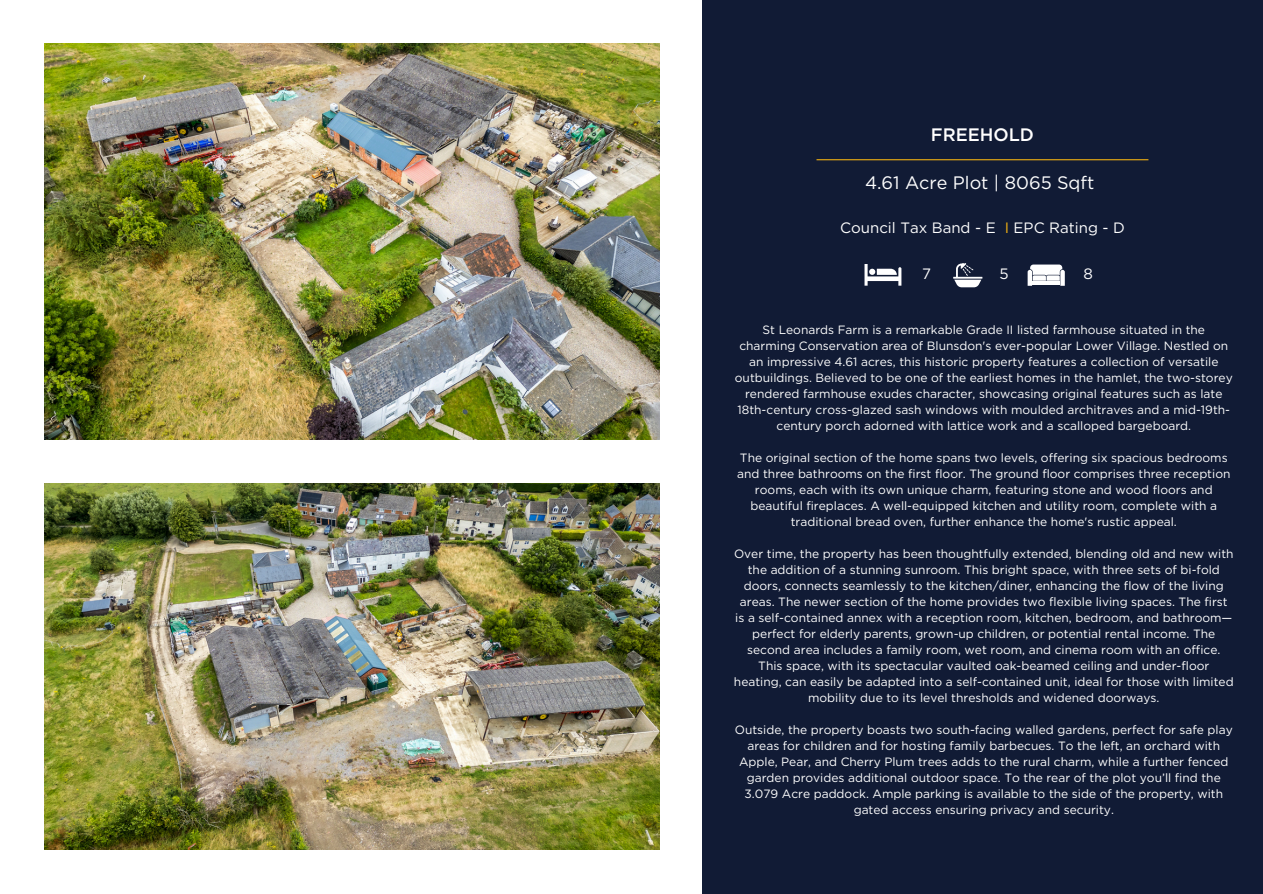
<style>
.page{position:relative;width:1263px;height:894px;background:#fff}
.page>*{position:absolute;margin:0;border:0;box-sizing:border-box;transform-origin:0 0}
.t1{font:18px "Gotham";color:#fff}
.t2{font:500 18px "Gotham";color:#fff}
.t3{font:15px "Gotham";color:#fff}
.t4{font:12px/16px "Gotham";color:#fff;text-align:center}
.s1{color:#efaf12}
</style>
<div class="page">
<img style="left:44px;top:44px;width:616px;height:395px">
<div style="left:702px;top:0;width:561px;height:893px;background:#111b35"></div>
<hr style="left:816px;top:159px;width:332px;height:1px;background:#efaf12">
<svg style="left:864px;top:264px;width:37px;height:21px"></svg>
<svg style="left:953px;top:263px;width:29px;height:24px"></svg>
<svg style="left:1028px;top:264px;width:37px;height:22px"></svg>
<img style="left:44px;top:483px;width:616px;height:366px">
<h1 class="t2" style="left:931px;top:123px;width:105px">FREEHOLD</h1>
<h1 class="t1" style="left:865px;top:171px;width:231px">4.61 Acre Plot | 8065 Sqft</h1>
<p class="t3" style="left:840px;top:218px;width:286px">Council Tax Band - E <span class="s1">I</span> EPC Rating - D</p>
<p class="t3" style="left:922px;top:264px;width:10px">7</p>
<p class="t3" style="left:1000px;top:264px;width:11px">5</p>
<p class="t3" style="left:1083px;top:264px;width:11px">8</p>
<p class="t4" style="left:735px;top:321px;width:499px">St Leonards Farm is a remarkable Grade II listed farmhouse situated in the charming Conservation area of Blunsdon's ever-popular Lower Village. Nestled on an impressive 4.61 acres, this historic property features a collection of versatile outbuildings. Believed to be one of the earliest homes in the hamlet, the two-storey rendered farmhouse exudes character, showcasing original features such as late 18th-century cross-glazed sash windows with moulded architraves and a mid-19th&shy;century porch adorned with lattice work and a scalloped bargeboard.</p>
<p class="t4" style="left:737px;top:449px;width:495px">The original section of the home spans two levels, offering six spacious bedrooms and three bathrooms on the first floor. The ground floor comprises three reception rooms, each with its own unique charm, featuring stone and wood floors and beautiful fireplaces. A well-equipped kitchen and utility room, complete with a traditional bread oven, further enhance the home's rustic appeal.</p>
<p class="t4" style="left:734px;top:545px;width:501px">Over time, the property has been thoughtfully extended, blending old and new with the addition of a stunning sunroom. This bright space, with three sets of bi-fold doors, connects seamlessly to the kitchen/diner, enhancing the flow of the living areas. The newer section of the home provides two flexible living spaces. The first is a self-contained annex with a reception room, kitchen, bedroom, and bathroom— perfect for elderly parents, grown-up children, or potential rental income. The second area includes a family room, wet room, and cinema room with an office.<br>This space, with its spectacular vaulted oak-beamed ceiling and under-floor heating, can easily be adapted into a self-contained unit, ideal for those with limited mobility due to its level thresholds and widened doorways.</p>
<p class="t4" style="left:735px;top:721px;width:499px">Outside, the property boasts two south-facing walled gardens, perfect for safe play areas for children and for hosting family barbecues. To the left, an orchard with Apple, Pear, and Cherry Plum trees adds to the rural charm, while a further fenced garden provides additional outdoor space. To the rear of the plot you’ll find the 3.079 Acre paddock. Ample parking is available to the side of the property, with gated access ensuring privacy and security.</p>
</div>
